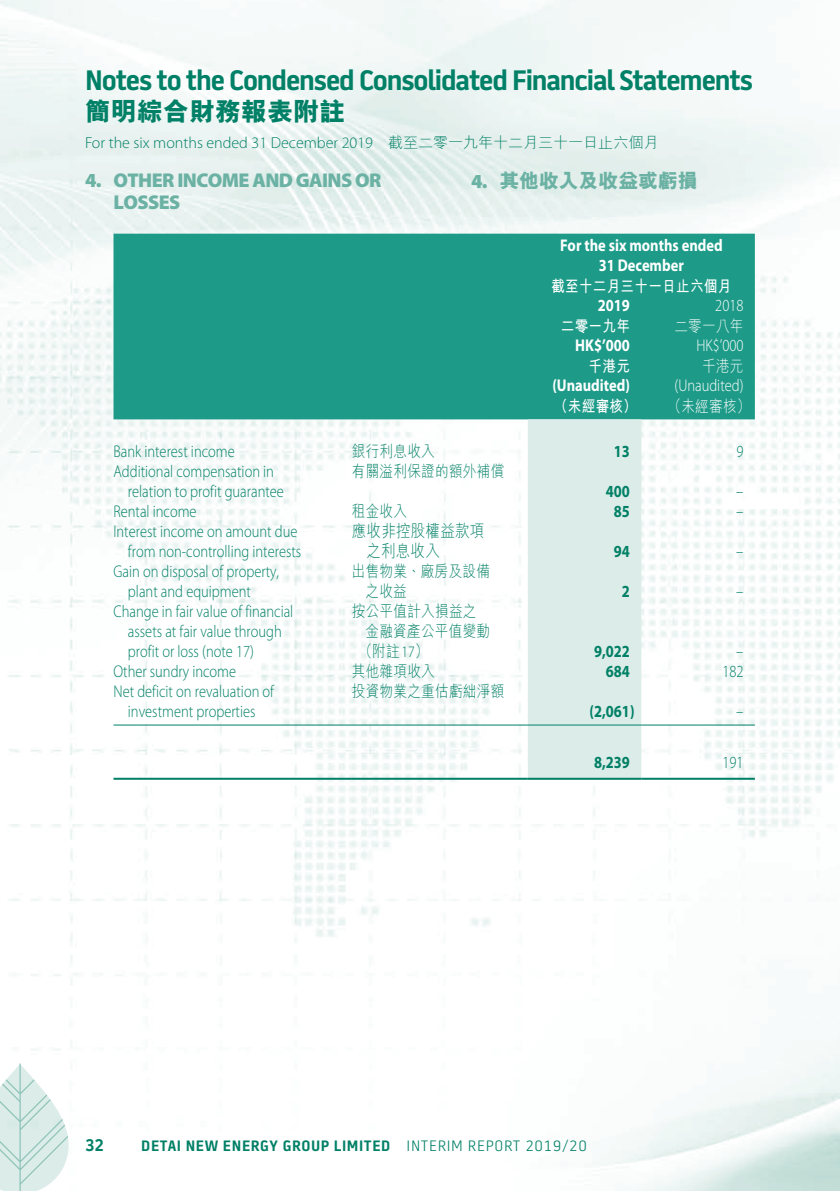
<style>
.page{position:relative;width:840px;height:1191px;background:#fff}
.page>*{position:absolute;margin:0;border:0;box-sizing:border-box;transform-origin:0 0}
.t1{font:700 28px "Battersea";letter-spacing:-.04em;color:#008066}
.t2{font:800 26px "M Hei HK";color:#008066}
.t3{font:900 20px/22px "Myriad Pro";letter-spacing:-.03em;color:#6bb2a4}
.t4{font:800 20px "M Hei HK";letter-spacing:-.01em;color:#6bb2a4}
.t5{font:300 17px/20px "Myriad Pro";color:#008066;scale:.85 1}
.t6{font:700 17px/20px "Myriad Pro";color:#fff;text-align:center;scale:.85 1}
.t7{font:700 17px "Myriad Pro";color:#008066;scale:.85 1}
.t8{font:300 17px "Myriad Pro";color:#fff;scale:.85 1}
.t9{font:300 17px/20px "M Hei HK";letter-spacing:.02em;color:#008066;scale:.85 1}
.t10{font:700 17px "Battersea";color:#008066}
.t11{font:300 16px/20px "M Hei HK";letter-spacing:.02em;color:#008066;scale:.85 1}
.t12{font:300 16px "Myriad Pro";color:#008066}
.t13{font:700 16px "M Hei HK";letter-spacing:.02em;color:#fff;scale:.85 1}
.t14{font:300 16px "M Hei HK";letter-spacing:.02em;color:#fff;scale:.85 1}
.t15{font:700 15px "Battersea";letter-spacing:.04em;color:#008066}
.s1{font-family:"M Hei HK";font-size:15px}
.s2{font-family:"Myriad Pro";font-weight:900}
.s3{font-family:"Myriad Pro"}
.s4{font-weight:300}
</style>
<div class="page">
<img style="left:0;top:0;width:839px;height:1191px">
<div style="left:113px;top:234px;width:641px;height:185px;background:#1d9b88"></div>
<div style="left:527px;top:419px;width:114px;height:358px;background:#dcece8"></div>
<hr style="left:113px;top:724px;width:238px;height:1px;background:#008066">
<hr style="left:351px;top:724px;width:176px;height:1px;background:#008066">
<hr style="left:527px;top:724px;width:114px;height:1px;background:#008066">
<hr style="left:641px;top:724px;width:113px;height:1px;background:#008066">
<hr style="left:113px;top:777px;width:238px;height:2px;background:#008066">
<hr style="left:351px;top:777px;width:176px;height:2px;background:#008066">
<hr style="left:527px;top:777px;width:114px;height:2px;background:#008066">
<hr style="left:641px;top:777px;width:113px;height:2px;background:#008066">
<svg style="left:0;top:1063px;width:69px;height:128px"></svg>
<h1 class="t1" style="left:85px;top:63px;width:669px">Notes to the Condensed Consolidated Financial Statements</h1>
<h2 class="t2" style="left:85px;top:98px;width:261px">簡明綜合財務報表附註</h2>
<p class="t12" style="left:85px;top:133px;width:574px">For the six months ended 31 December 2019 <span class="s1">截至二零一九年十二月三十一日止六個月</span></p>
<p class="t3" style="left:113px;top:168px;width:269px;text-indent:-28px">4. OTHER INCOME AND GAINS OR<br>LOSSES</p>
<p class="t6" style="left:559px;top:235px;width:193px">For the six months ended<br>31 December</p>
<p class="t13" style="left:551px;top:274px;width:213px">截至十二月三十一日止六個月</p>
<p class="t6" style="left:597px;top:295px;width:39px">2019</p>
<p class="t8" style="left:714px;top:295px;width:35px">2018</p>
<p class="t13" style="left:560px;top:314px;width:83px">二零一九年</p>
<p class="t14" style="left:674px;top:317px;width:83px">二零一八年</p>
<p class="t6" style="left:575px;top:335px;width:66px">HK$’000</p>
<p class="t8" style="left:696px;top:335px;width:57px">HK$’000</p>
<p class="t13" style="left:588px;top:354px;width:50px">千港元</p>
<p class="t14" style="left:701px;top:357px;width:50px">千港元</p>
<p class="t6" style="left:552px;top:375px;width:93px">(Unaudited)</p>
<p class="t8" style="left:674px;top:375px;width:83px">(Unaudited)</p>
<p class="t13" style="left:554px;top:394px;width:98px">（未經審核）</p>
<p class="t14" style="left:667px;top:397px;width:98px">（未經審核）</p>
<p class="t5" style="left:113px;top:441px;width:144px">Bank interest income</p>
<p class="t11" style="left:351px;top:441px;width:99px">銀行利息收入</p>
<p class="t7" style="left:613px;top:440px;width:20px">13</p>
<p class="t5" style="left:736px;top:441px;width:10px">9</p>
<p class="t5" style="left:128px;top:461px;width:185px;text-indent:-14px">Additional compensation in relation to profit guarantee</p>
<p class="t11" style="left:351px;top:461px;width:181px">有關溢利保證的額外補償</p>
<p class="t4" style="left:471px;top:171px;width:228px"><span class="s2">4.</span> 其他收入及收益或虧損</p>
<p class="t7" style="left:605px;top:480px;width:30px">400</p>
<p class="t5" style="left:735px;top:481px;width:10px">–</p>
<p class="t5" style="left:113px;top:501px;width:99px">Rental income</p>
<p class="t11" style="left:351px;top:501px;width:66px">租金收入</p>
<p class="t7" style="left:613px;top:500px;width:20px">85</p>
<p class="t5" style="left:735px;top:501px;width:10px">–</p>
<p class="t5" style="left:113px;top:521px;width:222px;text-align:right">Interest income on amount due from non-controlling interests</p>
<p class="t9" style="left:366px;top:521px;width:140px;text-indent:-14px">應收非控股權益款項之利息收入</p>
<p class="t7" style="left:613px;top:540px;width:20px">94</p>
<p class="t5" style="left:735px;top:541px;width:10px">–</p>
<p class="t5" style="left:128px;top:561px;width:179px;text-indent:-14px">Gain on disposal of property, plant and equipment</p>
<p class="t11" style="left:365px;top:561px;width:148px;text-indent:-14px">出售物業、廠房及設備之收益</p>
<p class="t7" style="left:621px;top:580px;width:11px">2</p>
<p class="t5" style="left:735px;top:581px;width:10px">–</p>
<p class="t5" style="left:128px;top:601px;width:196px;text-indent:-14px">Change in fair value of financial assets at fair value through profit or loss (note 17)</p>
<p class="t11" style="left:351px;top:601px;width:148px">按公平值計入損益之</p>
<p class="t11" style="left:365px;top:621px;width:148px">金融資產公平值變動</p>
<p class="t11" style="left:358px;top:641px;width:83px">（附註<span class="s3">17</span>）</p>
<p class="t7" style="left:593px;top:640px;width:44px">9,022</p>
<p class="t5" style="left:735px;top:641px;width:10px">–</p>
<p class="t5" style="left:113px;top:661px;width:146px">Other sundry income</p>
<p class="t11" style="left:351px;top:661px;width:99px">其他雜項收入</p>
<p class="t7" style="left:605px;top:660px;width:30px">684</p>
<p class="t5" style="left:722px;top:661px;width:26px">182</p>
<p class="t5" style="left:113px;top:681px;width:190px;text-align:center">Net deficit on revaluation of investment properties</p>
<p class="t11" style="left:351px;top:681px;width:181px">投資物業之重估虧絀淨額</p>
<p class="t7" style="left:589px;top:700px;width:54px">(2,061)</p>
<p class="t5" style="left:735px;top:701px;width:10px">–</p>
<p class="t7" style="left:593px;top:751px;width:44px">8,239</p>
<p class="t5" style="left:722px;top:752px;width:26px">191</p>
<p class="t10" style="left:85px;top:1135px;width:20px">32</p>
<p class="t15" style="left:141px;top:1136px;width:447px">DETAI NEW ENERGY GROUP LIMITED <span class="s4">INTERIM REPORT 2019/20</span></p>
</div>
